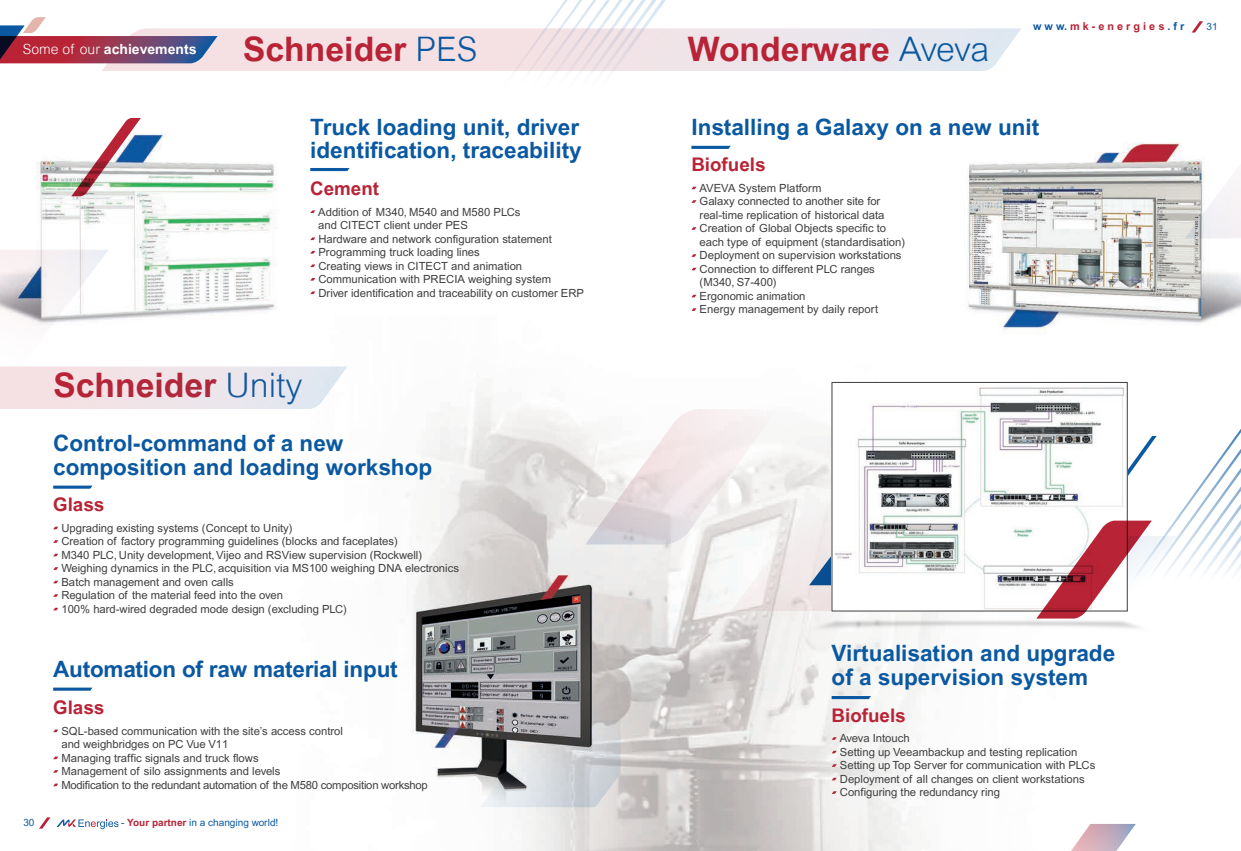
<style>
.page{position:relative;width:1241px;height:851px;background:#fff}
.page>*{position:absolute;margin:0;border:0;box-sizing:border-box;transform-origin:0 0}
.t1{font:700 33.75px "Arial";color:#b82336}
.t2{font:700 22.5px/23.8px "Arial";color:#0a58a1}
.t3{font:700 18.75px "Arial";color:#b82336}
.t4{font:700 14px "Arial";color:#fff}
.t5{font:11.25px/13.5px "Arial";color:#3e3e3f}
.t6{font:700 10.88px "Arial";color:#b82336}
.t7{font:10px "Arial";color:#0a58a1}
.s1{font-weight:300}
.s2{font-weight:300;color:#0a58a1}
.s3{color:#0a58a1}
.s4{font-weight:700;color:#b82336}
</style>
<div class="page">
<img style="left:36px;top:21px;width:1167px;height:829px">
<svg style="left:310px;top:210px;width:5px;height:3px"></svg>
<svg style="left:310px;top:237px;width:5px;height:3px"></svg>
<svg style="left:691px;top:200px;width:5px;height:3px"></svg>
<svg style="left:691px;top:227px;width:5px;height:3px"></svg>
<svg style="left:691px;top:254px;width:5px;height:3px"></svg>
<svg style="left:691px;top:308px;width:5px;height:3px"></svg>
<svg style="left:831px;top:750px;width:5px;height:3px"></svg>
<svg style="left:831px;top:777px;width:5px;height:3px"></svg>
<svg style="left:53px;top:526px;width:5px;height:3px"></svg>
<svg style="left:53px;top:553px;width:5px;height:3px"></svg>
<svg style="left:53px;top:580px;width:5px;height:3px"></svg>
<svg style="left:53px;top:607px;width:5px;height:3px"></svg>
<svg style="left:53px;top:729px;width:5px;height:3px"></svg>
<svg style="left:53px;top:756px;width:5px;height:3px"></svg>
<svg style="left:53px;top:783px;width:5px;height:3px"></svg>
<svg style="left:310px;top:168px;width:39px;height:3px"></svg>
<svg style="left:53px;top:485px;width:39px;height:3px"></svg>
<svg style="left:53px;top:687px;width:39px;height:3px"></svg>
<svg style="left:691px;top:146px;width:39px;height:3px"></svg>
<svg style="left:831px;top:696px;width:39px;height:3px"></svg>
<img style="left:781px;top:611px;width:396px;height:34px">
<svg style="left:1032px;top:823px;width:103px;height:27px"></svg>
<svg style="left:480px;top:720px;width:140px;height:87px;background:#b1b2b5"></svg>
<img style="left:833px;top:384px;width:203px;height:225px">
<svg style="left:0;top:250px;width:347px;height:159px"></svg>
<svg style="left:0;top:0;width:1021px;height:103px"></svg>
<svg style="left:71px;top:118px;width:70px;height:78px"></svg>
<svg style="left:1036px;top:103px;width:204px;height:515px"></svg>
<svg style="left:585px;top:409px;width:399px;height:202px"></svg>
<svg style="left:39px;top:817px;width:11px;height:11px"></svg>
<svg style="left:1191px;top:21px;width:11px;height:12px"></svg>
<svg style="left:57px;top:818px;width:61px;height:11px"></svg>
<p class="t4" style="left:23px;top:41px;width:175px"><span class="s1">Some of our</span> achievements</p>
<h1 class="t1" style="left:243px;top:29px;width:236px">Schneider <span class="s2">PES</span></h1>
<h1 class="t1" style="left:687px;top:29px;width:303px">Wonderware <span class="s2">Aveva</span></h1>
<p class="t6" style="left:1032px;top:20px;width:153px"><span class="s3">w w w.</span> m k - e n e r g i e s <span class="s3">. f r</span></p>
<p class="t7" style="left:1206px;top:21px;width:13px">31</p>
<h2 class="t2" style="left:310px;top:115px;width:273px">Truck loading unit, driver identification, traceability</h2>
<h3 class="t3" style="left:310px;top:177px;width:70px">Cement</h3>
<p class="t5" style="left:318px;top:205px;width:267px">Addition of M340, M540 and M580 PLCs<br>and CITECT client under PES<br>Hardware and network configuration statement Programming truck loading lines<br>Creating views in CITECT and animation Communication with PRECIA weighing system<br>Driver identification and traceability on customer ERP</p>
<p class="t7" style="left:23px;top:817px;width:13px">30</p>
<h1 class="t1" style="left:53px;top:365px;width:251px">Schneider <span class="s2">Unity</span></h1>
<h2 class="t2" style="left:53px;top:431px;width:380px">Control-command of a new composition and loading workshop</h2>
<h3 class="t3" style="left:53px;top:493px;width:53px">Glass</h3>
<p class="t5" style="left:61px;top:521px;width:399px">Upgrading existing systems (Concept to Unity)<br>Creation of factory programming guidelines (blocks and faceplates)<br>M340 PLC, Unity development, Vijeo and RSView supervision (Rockwell)<br>Weighing dynamics in the PLC, acquisition via MS100 weighing DNA electronics Batch management and oven calls<br>Regulation of the material feed into the oven<br>100% hard-wired degraded mode design (excluding PLC)</p>
<h2 class="t2" style="left:53px;top:657px;width:346px">Automation of raw material input</h2>
<h3 class="t3" style="left:53px;top:696px;width:53px">Glass</h3>
<p class="t5" style="left:61px;top:724px;width:368px">SQL-based communication with the site’s access control<br>and weighbridges on PC Vue V11<br>Managing traffic signals and truck flows<br>Management of silo assignments and levels<br>Modification to the redundant automation of the M580 composition workshop</p>
<p class="t7" style="left:121px;top:817px;width:159px">- <span class="s4">Your partner</span> in a changing world!</p>
<h2 class="t2" style="left:691px;top:115px;width:349px">Installing a Galaxy on a new unit</h2>
<h3 class="t3" style="left:691px;top:153px;width:75px">Biofuels</h3>
<p class="t5" style="left:699px;top:181px;width:207px">AVEVA System Platform<br>Galaxy connected to another site for real-time replication of historical data Creation of Global Objects specific to each type of equipment (standardisation)<br>Deployment on supervision workstations Connection to different PLC ranges (M340, S7-400)<br>Ergonomic animation<br>Energy management by daily report</p>
<h2 class="t2" style="left:831px;top:641px;width:285px">Virtualisation and upgrade of a supervision system</h2>
<h3 class="t3" style="left:831px;top:704px;width:75px">Biofuels</h3>
<p class="t5" style="left:839px;top:731px;width:257px">Aveva Intouch<br>Setting up Veeambackup and testing replication Setting up Top Server for communication with PLCs Deployment of all changes on client workstations Configuring the redundancy ring</p>
</div>
